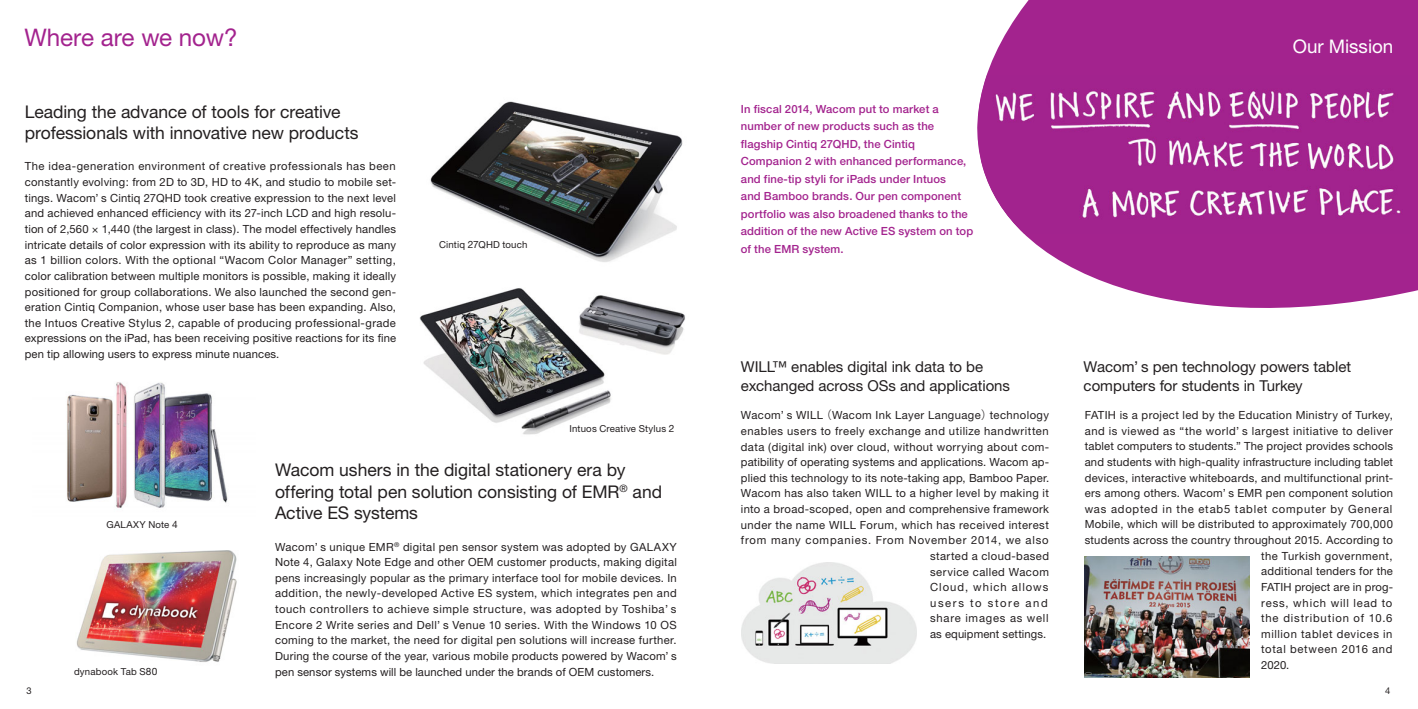
<style>
.page{position:relative;width:1418px;height:709px;background:#fff}
.page>*{position:absolute;margin:0;border:0;box-sizing:border-box;transform-origin:0 0}
.t1{font:24.25px "Helvetica Neue";letter-spacing:-.005em;color:#a3238e}
.t2{font:18.75px "Helvetica Neue";color:#fff}
.t3{font:17.5px/21.2px "Helvetica Neue";letter-spacing:-.005em;color:#231f20}
.t4{font:15px/18.6px "Helvetica Neue";color:#231f20}
.t5{font:11.25px/15.6px "Helvetica Neue";letter-spacing:.03em;color:#231f20;text-align:justify}
.t6{font:500 11.25px/17.5px "Helvetica Neue";letter-spacing:.01em;color:#a3238e}
.t7{font:11.25px "Helvetica Neue";letter-spacing:.075em;color:#231f20}
.t8{font:11.25px "Helvetica Neue";letter-spacing:.01em;color:#231f20}
.t9{font:11.25px "Helvetica Neue";letter-spacing:.055em;color:#231f20}
.t10{font:11.25px "Helvetica Neue";letter-spacing:.07em;color:#231f20}
.t11{font:11.25px "Helvetica Neue";letter-spacing:.06em;color:#231f20}
.t12{font:9.62px "Helvetica Neue";letter-spacing:.015em;color:#231f20}
.t13{font:9.38px "Helvetica Neue";color:#231f20}
.s1{font-size:10.12px}
.s2{font-family:"Koz Go Pr 6 N Regular 90 pv RKSJ H"}
</style>
<div class="page">
<svg style="left:986px;top:0;width:431px;height:308px;fill:#a3238e"></svg>
<img style="left:76px;top:550px;width:161px;height:112px">
<img style="left:67px;top:382px;width:161px;height:126px">
<img style="left:419px;top:288px;width:266px;height:147px">
<img style="left:430px;top:101px;width:253px;height:161px">
<img style="left:977px;top:75px;width:434px;height:159px">
<img style="left:741px;top:562px;width:175px;height:101px">
<img style="left:1084px;top:556px;width:165px;height:121px">
<h1 class="t1" style="left:24px;top:29px;width:214px">Where are we now?</h1>
<h3 class="t3" style="left:25px;top:103px;width:335px">Leading the advance of tools for creative professionals with innovative new products</h3>
<p class="t5" style="left:25px;top:160px;width:373px">The idea-generation environment of creative professionals has been constantly evolving: from 2D to 3D, HD to 4K, and studio to mobile set&shy;tings. Wacom’ s Cintiq 27QHD took creative expression to the next level and achieved enhanced efficiency with its 27-inch LCD and high resolu&shy;tion of 2,560 × 1,440 (the largest in class). The model effectively handles intricate details of color expression with its ability to reproduce as many as 1 billion colors. With the optional “Wacom Color Manager” setting, color calibration between multiple monitors is possible, making it ideally positioned for group collaborations. We also launched the second gen&shy;eration Cintiq Companion, whose user base has been expanding. Also, the Intuos Creative Stylus 2, capable of producing professional-grade expressions on the iPad, has been receiving positive reactions for its fine pen tip allowing users to express minute nuances.</p>
<p class="t12" style="left:439px;top:241px;width:90px">Cintiq <span class="s1">27</span>QHD touch</p>
<p class="t12" style="left:569px;top:425px;width:106px">Intuos Creative Stylus <span class="s1">2</span></p>
<p class="t12" style="left:106px;top:521px;width:73px">GALAXY Note <span class="s1">4</span></p>
<p class="t12" style="left:74px;top:668px;width:85px">dynabook Tab S<span class="s1">80</span></p>
<h3 class="t3" style="left:275px;top:461px;width:388px">Wacom ushers in the digital stationery era by offering total pen solution consisting of EMR<sup>®</sup> and<br>Active ES systems</h3>
<p class="t5" style="left:275px;top:540px;width:403px">Wacom’ s unique EMR<sup>®</sup> digital pen sensor system was adopted by GALAXY Note 4, Galaxy Note Edge and other OEM customer products, making digital pens increasingly popular as the primary interface tool for mobile devices. In addition, the newly-developed Active ES system, which integrates pen and touch controllers to achieve simple structure, was adopted by Toshiba’ s Encore 2 Write series and Dell’ s Venue 10 series. With the Windows 10 OS coming to the market, the need for digital pen solutions will increase further.<br>During the course of the year, various mobile products powered by Wacom’ s pen sensor systems will be launched under the brands of OEM customers.</p>
<p class="t6" style="left:741px;top:101px;width:234px">In fiscal 2014, Wacom put to market a number of new products such as the flagship Cintiq 27QHD, the Cintiq Companion 2 with enhanced performance, and fine-tip styli for iPads under Intuos<br>and Bamboo brands. Our pen component portfolio was also broadened thanks to the addition of the new Active ES system on top of the EMR system.</p>
<h3 class="t4" style="left:741px;top:359px;width:271px">WILL™ enables digital ink data to be exchanged across OSs and applications</h3>
<h2 class="t2" style="left:1292px;top:39px;width:102px">Our Mission</h2>
<h3 class="t4" style="left:1083px;top:359px;width:269px">Wacom’ s pen technology powers tablet computers for students in Turkey</h3>
<p class="t5" style="left:741px;top:408px;width:310px;text-align:right">Wacom’ s WILL<span class="s2">（</span>Wacom Ink Layer Language<span class="s2">）</span>technology enables users to freely exchange and utilize handwritten data (digital ink) over cloud, without worrying about com&shy;patibility of operating systems and applications. Wacom ap&shy;plied this technology to its note-taking app, Bamboo Paper.<br>Wacom has also taken WILL to a higher level by making it into a broad-scoped, open and comprehensive framework under the name WILL Forum, which has received interest from many companies. From November 2014, we also started a cloud-based<br>service called Wacom<br>Cloud, which allows<br>users to store and<br>share images as well<br>as equipment settings.</p>
<p class="t5" style="left:1084px;top:408px;width:309px">FATIH is a project led by the Education Ministry of Turkey,</p>
<p class="t5" style="left:1084px;top:424px;width:309px">and is viewed as “the world’ s largest initiative to deliver</p>
<p class="t5" style="left:1084px;top:439px;width:310px">tablet computers to students.” The project provides schools</p>
<p class="t5" style="left:1084px;top:455px;width:310px">and students with high-quality infrastructure including tablet</p>
<p class="t5" style="left:1084px;top:471px;width:310px">devices, interactive whiteboards, and multifunctional print-</p>
<p class="t5" style="left:1084px;top:486px;width:310px">ers among others. Wacom’ s EMR pen component solution</p>
<p class="t7" style="left:1084px;top:505px;width:309px">was adopted in the etab5 tablet computer by General</p>
<p class="t5" style="left:1084px;top:517px;width:310px">Mobile, which will be distributed to approximately 700,000</p>
<p class="t5" style="left:1084px;top:533px;width:310px">students across the country throughout 2015. According to</p>
<p class="t5" style="left:1261px;top:549px;width:133px">the Turkish government,</p>
<p class="t5" style="left:1261px;top:564px;width:133px">additional tenders for the</p>
<p class="t8" style="left:1261px;top:583px;width:133px">FATIH project are in prog-</p>
<p class="t10" style="left:1261px;top:598px;width:133px">ress, which will lead to</p>
<p class="t7" style="left:1261px;top:614px;width:133px">the distribution of 10.6</p>
<p class="t9" style="left:1261px;top:630px;width:133px">million tablet devices in</p>
<p class="t11" style="left:1261px;top:645px;width:133px">total between 2016 and</p>
<p class="t5" style="left:1261px;top:658px;width:30px">2020.</p>
<p class="t13" style="left:27px;top:687px;width:7px">3</p>
<p class="t13" style="left:1385px;top:687px;width:7px">4</p>
</div>
